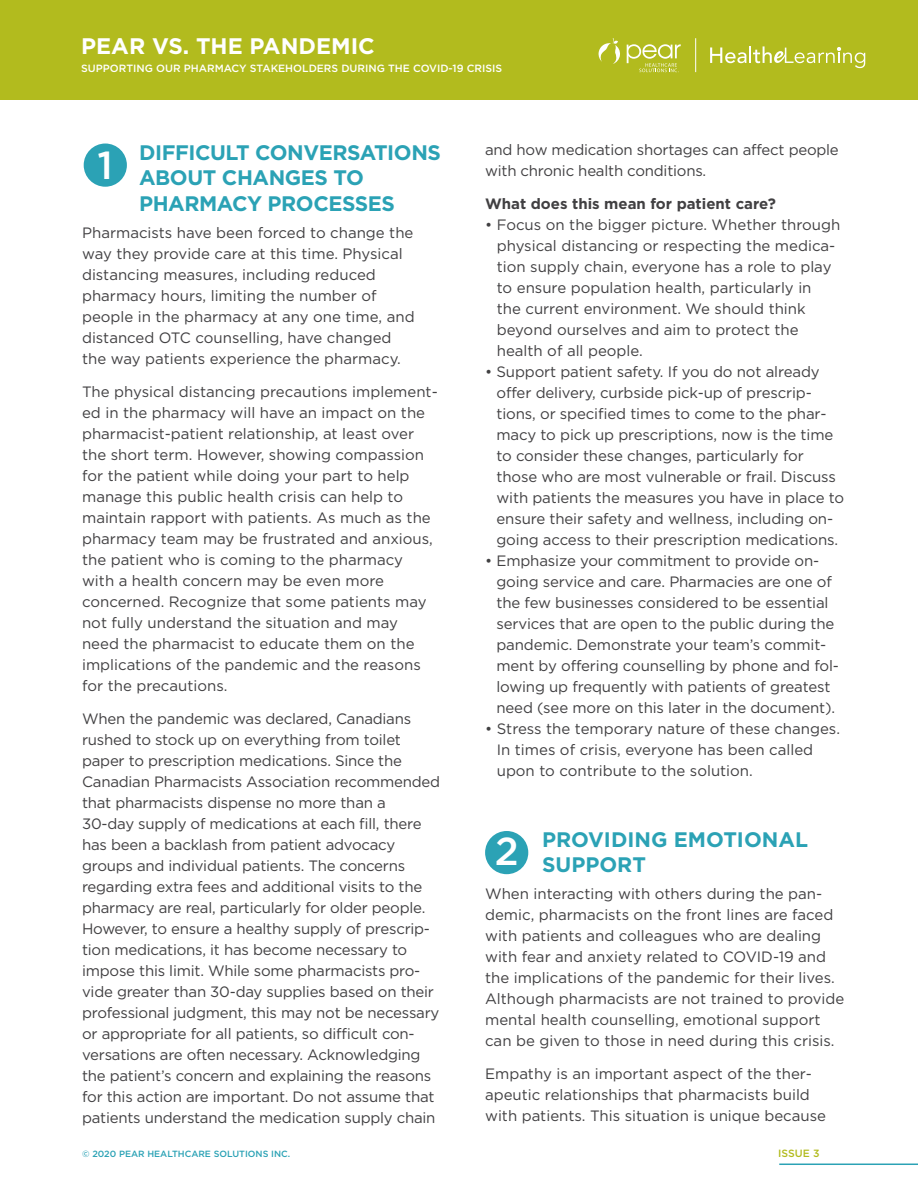
<style>
.page{position:relative;width:918px;height:1188px;background:#fff}
.page>*{position:absolute;margin:0;border:0;box-sizing:border-box;transform-origin:0 0}
.t1{font:500 39px "Gotham";color:#fff}
.t2{font:700 22.5px "Gotham";color:#fff}
.t3{font:700 21px/25.5px "Gotham";letter-spacing:-.02em;color:#2ba2b5}
.t4{font:700 21px/25.5px "Gotham";color:#2ba2b5}
.t5{font:15px/21px "Gotham";letter-spacing:-.01em;color:#414042}
.t6{font:700 15px "Gotham";color:#414042}
.t7{font:500 10.5px "Gotham";color:#fff}
.t8{font:500 10.5px "Gotham";color:#b2bb1e}
.t9{font:500 9px "Gotham";color:#2ba2b5}
</style>
<div class="page">
<div style="left:0;top:0;width:918px;height:100px;background:#b2bb1e"></div>
<svg style="left:627px;top:44px;width:54px;height:29px"></svg>
<svg style="left:598px;top:38px;width:22px;height:26px"></svg>
<svg style="left:710px;top:46px;width:155px;height:22px"></svg>
<hr style="left:695px;top:38px;width:1px;height:34px;background:#fff">
<hr style="left:779px;top:1164px;width:139px;height:1px;background:#2ba2b5">
<div style="left:84px;top:144px;width:43px;height:43px;background:#2ba2b5;border-radius:50%"></div>
<div style="left:485px;top:831px;width:43px;height:43px;background:#2ba2b5;border-radius:50%"></div>
<h2 class="t2" style="left:81px;top:33px;width:295px">PEAR VS. THE PANDEMIC</h2>
<p class="t7" style="left:81px;top:62px;width:422px">SUPPORTING OUR PHARMACY STAKEHOLDERS DURING THE COVID-19 CRISIS</p>
<h3 class="t3" style="left:139px;top:139px;width:303px">DIFFICULT CONVERSATIONS<br>ABOUT CHANGES TO<br>PHARMACY PROCESSES</h3>
<p class="t5" style="left:82px;top:222px;width:334px">Pharmacists have been forced to change the way they provide care at this time. Physical distancing measures, including reduced pharmacy hours, limiting the number of people in the pharmacy at any one time, and distanced OTC counselling, have changed the way patients experience the pharmacy.</p>
<p class="t5" style="left:82px;top:381px;width:357px">The physical distancing precautions implement&shy;ed in the pharmacy will have an impact on the pharmacist-patient relationship, at least over the short term. However, showing compassion for the patient while doing your part to help manage this public health crisis can help to maintain rapport with patients. As much as the pharmacy team may be frustrated and anxious, the patient who is coming to the pharmacy with a health concern may be even more concerned. Recognize that some patients may not fully understand the situation and may need the pharmacist to educate them on the implications of the pandemic and the reasons for the precautions.</p>
<p class="t5" style="left:82px;top:708px;width:360px">When the pandemic was declared, Canadians rushed to stock up on everything from toilet paper to prescription medications. Since the Canadian Pharmacists Association recommended that pharmacists dispense no more than a 30-day supply of medications at each fill, there has been a backlash from patient advocacy groups and individual patients. The concerns regarding extra fees and additional visits to the pharmacy are real, particularly for older people.<br>However, to ensure a healthy supply of prescrip&shy;tion medications, it has become necessary to impose this limit. While some pharmacists pro&shy;vide greater than 30-day supplies based on their professional judgment, this may not be necessary or appropriate for all patients, so difficult con&shy;versations are often necessary. Acknowledging the patient’s concern and explaining the reasons for this action are important. Do not assume that patients understand the medication supply chain</p>
<h1 class="t1" style="left:98px;top:143px;width:17px">1</h1>
<p class="t5" style="left:485px;top:139px;width:355px">and how medication shortages can affect people with chronic health conditions.</p>
<p class="t6" style="left:485px;top:195px;width:292px">What does this mean for patient care?</p>
<p class="t5" style="left:497px;top:214px;width:345px;text-indent:-12px">• Focus on the bigger picture. Whether through physical distancing or respecting the medica&shy;tion supply chain, everyone has a role to play to ensure population health, particularly in<br>the current environment. We should think beyond ourselves and aim to protect the health of all people.</p>
<p class="t5" style="left:497px;top:361px;width:349px;text-indent:-11px">• Support patient safety. If you do not already offer delivery, curbside pick-up of prescrip&shy;tions, or specified times to come to the phar&shy;macy to pick up prescriptions, now is the time to consider these changes, particularly for those who are most vulnerable or frail. Discuss with patients the measures you have in place to ensure their safety and wellness, including on&shy;going access to their prescription medications.</p>
<p class="t5" style="left:496px;top:550px;width:344px;text-indent:-11px">• Emphasize your commitment to provide on&shy;going service and care. Pharmacies are one of the few businesses considered to be essential services that are open to the public during the pandemic. Demonstrate your team’s commit&shy;ment by offering counselling by phone and fol&shy;lowing up frequently with patients of greatest need (see more on this later in the document).</p>
<p class="t5" style="left:497px;top:718px;width:345px;text-indent:-12px">• Stress the temporary nature of these changes.<br>In times of crisis, everyone has been called upon to contribute to the solution.</p>
<h3 class="t4" style="left:542px;top:826px;width:267px">PROVIDING EMOTIONAL<br>SUPPORT</h3>
<p class="t5" style="left:485px;top:883px;width:361px">When interacting with others during the pan&shy;demic, pharmacists on the front lines are faced with patients and colleagues who are dealing with fear and anxiety related to COVID-19 and the implications of the pandemic for their lives.<br>Although pharmacists are not trained to provide mental health counselling, emotional support can be given to those in need during this crisis.</p>
<p class="t5" style="left:485px;top:1063px;width:343px">Empathy is an important aspect of the ther&shy;apeutic relationships that pharmacists build with patients. This situation is unique because</p>
<h1 class="t1" style="left:495px;top:829px;width:25px">2</h1>
<p class="t9" style="left:82px;top:1149px;width:210px">© 2020 PEAR HEALTHCARE SOLUTIONS INC.</p>
<p class="t8" style="left:778px;top:1148px;width:43px">ISSUE 3</p>
</div>
